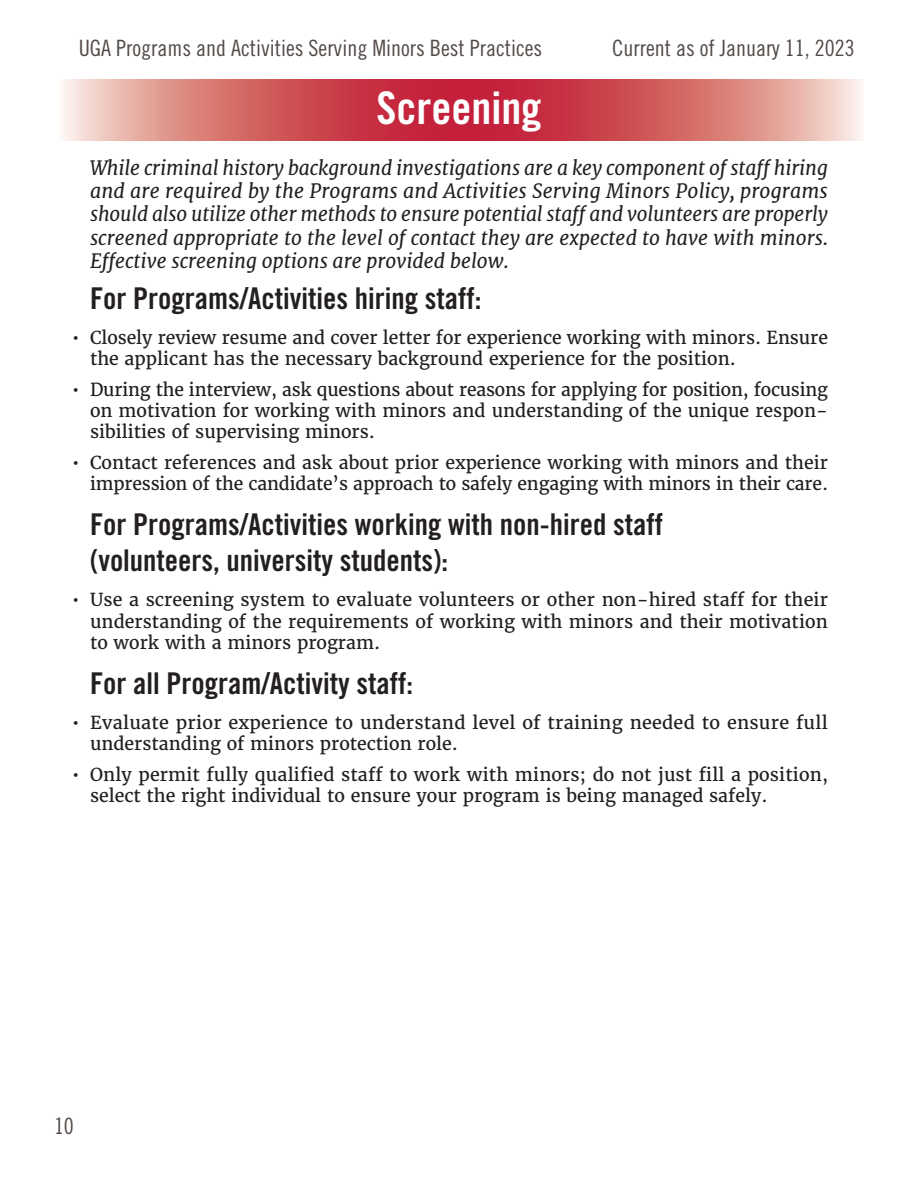
<style>
.page{position:relative;width:918px;height:1188px;background:#fff}
.page>*{position:absolute;margin:0;border:0;box-sizing:border-box;transform-origin:0 0}
.t1{font:45px "Trade Gothic LT Std Bd Cn 20";color:#fff}
.List_Header{font:30px/36px "Trade Gothic LT Std Bd Cn 20";color:#231f20}
.t2{font:22.5px "Trade Gothic LT Std Cn 18";color:#524a47}
.Body{font:italic 19.5px/23.4px "Merriweather";color:#231f20;text-align:justify}
.t3{font:17.85px/21.5px "Merriweather";color:#231f20}
</style>
<div class="page">
<svg style="left:64px;top:79px;width:797px;height:61px;background:#d56a6e"></svg>
<p class="t2" style="left:79px;top:34px;width:465px">UGA Programs and Activities Serving Minors Best Practices</p>
<p class="t2" style="left:612px;top:34px;width:244px">Current as of January 11, 2023</p>
<p class="t1" style="left:377px;top:81px;width:166px">Screening</p>
<p class="Body" style="left:90px;top:156px;width:740px">While criminal history background investigations are a key component of staff hiring and are required by the Programs and Activities Serving Minors Policy, programs should also utilize other methods to ensure potential staff and volunteers are properly screened appropriate to the level of contact they are expected to have with minors.<br>Effective screening options are provided below.</p>
<p class="List_Header" style="left:90px;top:280px;width:393px">For Programs/Activities hiring staff:</p>
<p class="t3" style="left:90px;top:327px;width:739px;text-indent:-18px">• Closely review resume and cover letter for experience working with minors. Ensure the applicant has the necessary background experience for the position.</p>
<p class="t3" style="left:90px;top:378px;width:740px;text-align:justify;text-indent:-18px">• During the interview, ask questions about reasons for applying for position, focusing on motivation for working with minors and understanding of the unique respon&shy;sibilities of supervising minors.</p>
<p class="t3" style="left:72px;top:452px;width:758px;text-align:right">• Contact references and ask about prior experience working with minors and their impression of the candidate’s approach to safely engaging with minors in their care.</p>
<p class="List_Header" style="left:90px;top:506px;width:575px">For Programs/Activities working with non-hired staff (volunteers, university students):</p>
<p class="t3" style="left:90px;top:589px;width:739px;text-align:justify;text-indent:-18px">• Use a screening system to evaluate volunteers or other non-hired staff for their understanding of the requirements of working with minors and their motivation to work with a minors program.</p>
<p class="List_Header" style="left:90px;top:665px;width:325px">For all Program/Activity staff:</p>
<p class="t3" style="left:90px;top:712px;width:739px;text-indent:-18px">• Evaluate prior experience to understand level of training needed to ensure full understanding of minors protection role.</p>
<p class="t3" style="left:90px;top:764px;width:740px;text-indent:-18px">• Only permit fully qualified staff to work with minors; do not just fill a position, select the right individual to ensure your program is being managed safely.</p>
<p class="t2" style="left:54px;top:1113px;width:21px">10</p>
</div>
